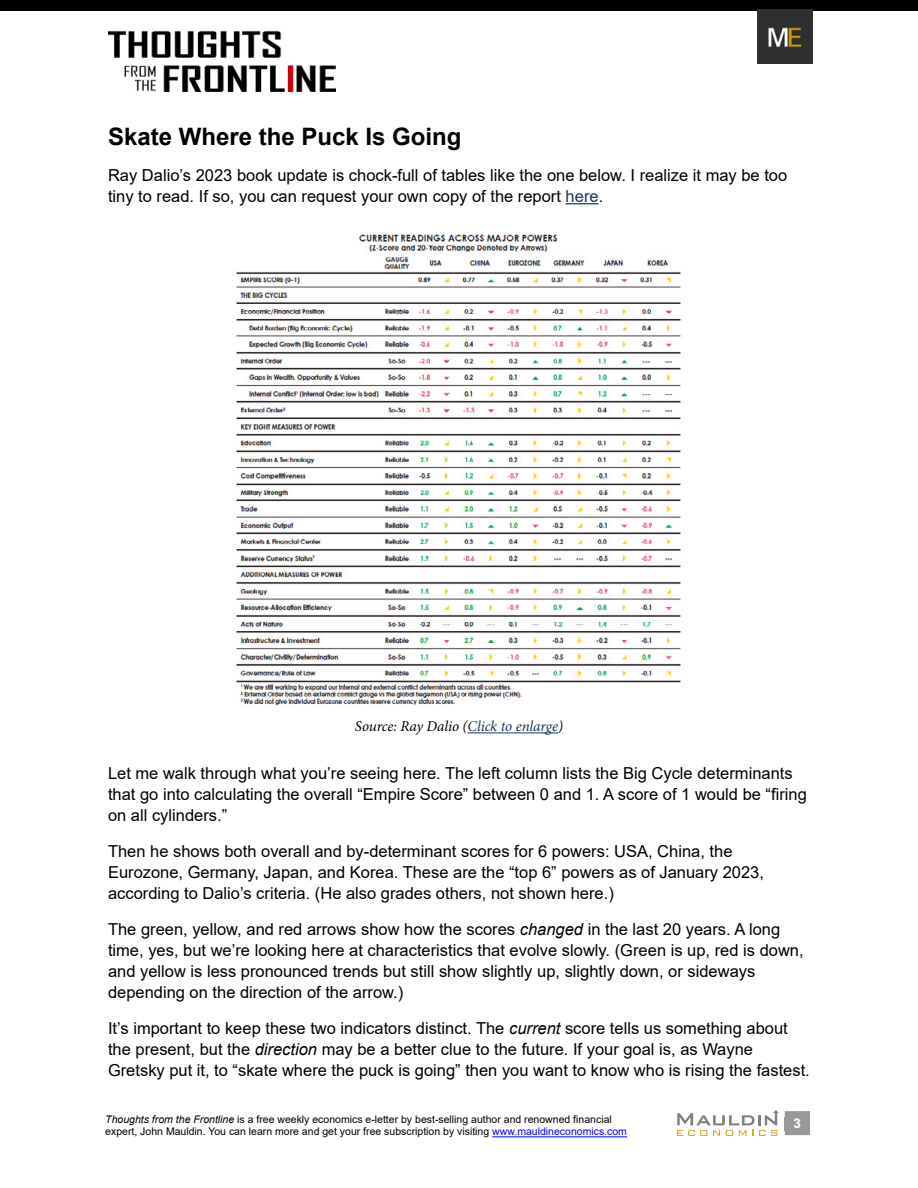
<style>
.page{position:relative;width:918px;height:1188px;background:#fff}
.page>*{position:absolute;margin:0;border:0;box-sizing:border-box;transform-origin:0 0}
.t1{font:700 24px "Arial";color:#000}
.t2{font:16.5px/21px "Arial";color:#000}
.t3{font:italic 15px "Minion Pro";letter-spacing:-.01em;color:#000}
.t4{font:700 13.5px "Arial";color:#fff}
.t5{font:10.5px/12.6px "Arial";color:#000}
.s1{color:#16365d}
.s2{font-style:italic}
.s3{color:#00f}
</style>
<div class="page">
<div style="left:785px;top:1111px;width:25px;height:24px;background:#999"></div>
<hr style="left:492px;top:1136px;width:135px;height:1px;background:#00f">
<img style="left:108px;top:30px;width:228px;height:62px">
<div style="left:0;top:0;width:918px;height:11px;background:#000"></div>
<img style="left:758px;top:9px;width:55px;height:55px">
<svg style="left:677px;top:1110px;width:102px;height:26px"></svg>
<hr style="left:566px;top:203px;width:33px;height:1px;background:#16365d">
<hr style="left:468px;top:733px;width:90px;height:1px;background:#16365d">
<img style="left:236px;top:233px;width:445px;height:473px">
<h1 class="t1" style="left:108px;top:120px;width:355px">Skate Where the Puck Is Going</h1>
<p class="t2" style="left:108px;top:165px;width:681px">Ray Dalio’s 2023 book update is chock-full of tables like the one below. I realize it may be too tiny to read. If so, you can request your own copy of the report <span class="s1">here</span>.</p>
<p class="t3" style="left:355px;top:716px;width:210px">Source: Ray Dalio (<span class="s1">Click to enlarge</span>)</p>
<p class="t2" style="left:108px;top:763px;width:700px">Let me walk through what you’re seeing here. The left column lists the Big Cycle determinants that go into calculating the overall “Empire Score” between 0 and 1. A score of 1 would be “firing on all cylinders.”</p>
<p class="t2" style="left:108px;top:841px;width:658px">Then he shows both overall and by-determinant scores for 6 powers: USA, China, the<br>Eurozone, Germany, Japan, and Korea. These are the “top 6” powers as of January 2023, according to Dalio’s criteria. (He also grades others, not shown here.)</p>
<p class="t2" style="left:108px;top:919px;width:697px">The green, yellow, and red arrows show how the scores <span class="s2">changed</span> in the last 20 years. A long time, yes, but we’re looking here at characteristics that evolve slowly. (Green is up, red is down, and yellow is less pronounced trends but still show slightly up, slightly down, or sideways depending on the direction of the arrow.)</p>
<p class="t2" style="left:108px;top:1018px;width:703px">It’s important to keep these two indicators distinct. The <span class="s2">current</span> score tells us something about the present, but the <span class="s2">direction</span> may be a better clue to the future. If your goal is, as Wayne<br>Gretsky put it, to “skate where the puck is going” then you want to know who is rising the fastest.</p>
<p class="t5" style="left:105px;top:1113px;width:523px"><span class="s2">Thoughts from the Frontline</span> is a free weekly economics e-letter by best-selling author and renowned financial expert, John Mauldin. You can learn more and get your free subscription by visiting <span class="s3">www.mauldineconomics.com</span></p>
<p class="t4" style="left:794px;top:1113px;width:9px">3</p>
</div>
